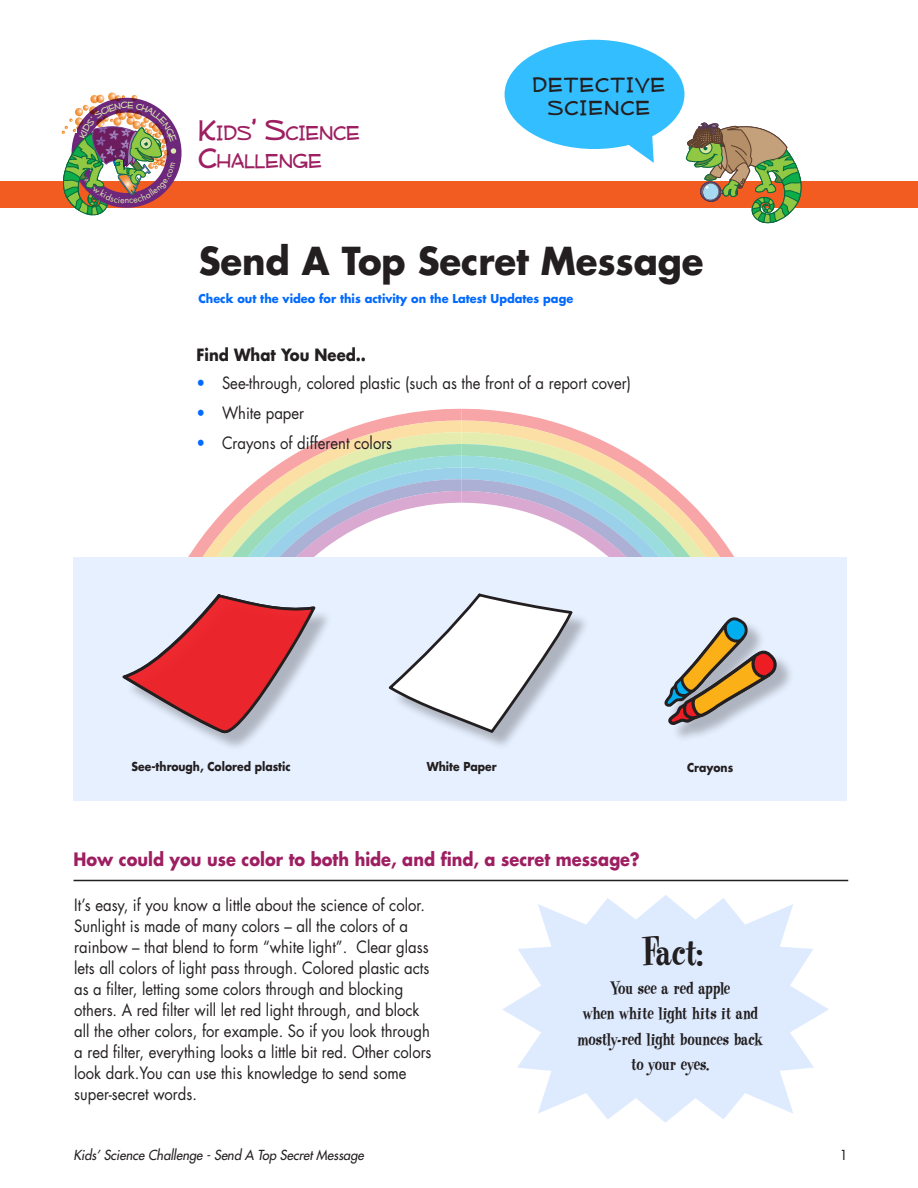
<style>
.page{position:relative;width:918px;height:1188px;background:#fff}
.page>*{position:absolute;margin:0;border:0;box-sizing:border-box;transform-origin:0 0}
.t1{font:42px "Heatwave";color:#231f20;scale:.9 1}
.t2{font:700 37.5px "Futura";letter-spacing:-.005em;color:#231f20;scale:.95 1}
.t3{font:26.25px "Mufferaw Free";letter-spacing:.045em;color:#231f20}
.t4{font:25.8px/28.3px "Mufferaw Free";letter-spacing:-.005em;color:#9e1f61;scale:.95 1}
.t5{font:19.5px "Heatwave";color:#231f20;scale:.9 1}
.t6{font:700 18px "Futura";color:#9e1f61;scale:.9 1}
.t7{font:16.5px/21px "Futura";color:#231f20;scale:.9 1}
.t8{font:700 16.5px "Futura";color:#231f20;scale:.9 1}
.t9{font:italic 13.5px "Futura";color:#231f20;scale:.95 1}
.t10{font:13.5px "Futura";color:#231f20;scale:.95 1}
.t11{font:700 12px "Futura";color:#231f20;scale:.9 1}
.t12{font:700 11.85px "Futura";color:#0069ff;scale:.95 1}
.s1{font-size:36.9px}
.s2{color:#0069ff}
</style>
<div class="page">
<svg style="left:376px;top:409px;width:85px;height:11px"></svg>
<svg style="left:461px;top:409px;width:85px;height:11px"></svg>
<svg style="left:340px;top:420px;width:121px;height:12px"></svg>
<svg style="left:461px;top:420px;width:122px;height:12px"></svg>
<svg style="left:313px;top:432px;width:148px;height:12px;background:#f2dab1"></svg>
<svg style="left:461px;top:432px;width:148px;height:12px;background:#f2dab1"></svg>
<svg style="left:188px;top:444px;width:273px;height:113px"></svg>
<svg style="left:461px;top:444px;width:273px;height:113px"></svg>
<svg style="left:192px;top:456px;width:269px;height:101px"></svg>
<svg style="left:461px;top:456px;width:269px;height:101px"></svg>
<svg style="left:204px;top:467px;width:257px;height:90px"></svg>
<svg style="left:461px;top:467px;width:257px;height:90px"></svg>
<svg style="left:217px;top:479px;width:244px;height:78px"></svg>
<svg style="left:461px;top:479px;width:245px;height:78px"></svg>
<svg style="left:229px;top:491px;width:232px;height:66px"></svg>
<svg style="left:461px;top:491px;width:233px;height:66px"></svg>
<div style="left:505px;top:40px;width:179px;height:109px;background:#33bfff;border-radius:50%"></div>
<svg style="left:616px;top:135px;width:38px;height:28px"></svg>
<div style="left:0;top:182px;width:918px;height:26px;background:#f25c21"></div>
<hr style="left:74px;top:880px;width:774px;height:1px;background:#231f20">
<svg style="left:677px;top:122px;width:128px;height:102px"></svg>
<div style="left:74px;top:557px;width:774px;height:244px;background:#e6f0ff"></div>
<div style="left:667px;top:619px;width:127px;height:123px;background:#231f20;opacity:.29"></div>
<svg style="left:664px;top:617px;width:117px;height:108px"></svg>
<div style="left:391px;top:596px;width:199px;height:155px;background:#231f20;opacity:.29"></div>
<svg style="left:389px;top:593px;width:183px;height:140px"></svg>
<div style="left:124px;top:596px;width:208px;height:155px;background:#231f20;opacity:.3"></div>
<svg style="left:122px;top:594px;width:194px;height:139px"></svg>
<svg style="left:60px;top:93px;width:117px;height:123px"></svg>
<p class="t4" style="left:198px;top:118px;width:172px"><span class="s1">K</span>ids<span class="s1">’ S</span>cience<br><span class="s1">C</span>hallenge</p>
<p class="t3" style="left:533px;top:72px;width:134px">detective</p>
<p class="t3" style="left:548px;top:95px;width:104px">science</p>
<p class="t2" style="left:199px;top:234px;width:533px">Send A Top Secret Message</p>
<p class="t12" style="left:198px;top:290px;width:396px">Check out the video for this activity on the Latest Updates page</p>
<p class="t8" style="left:196px;top:344px;width:190px">Find What You Need..</p>
<p class="t7" style="left:196px;top:372px;width:484px"><span class="s2">•</span> See-through, colored plastic (such as the front of a report cover)</p>
<p class="t7" style="left:196px;top:402px;width:121px"><span class="s2">•</span> White paper</p>
<p class="t7" style="left:196px;top:432px;width:219px"><span class="s2">•</span> Crayons of different colors</p>
<p class="t11" style="left:132px;top:759px;width:178px">See-through, Colored plastic</p>
<p class="t11" style="left:427px;top:758px;width:79px">White Paper</p>
<p class="t11" style="left:687px;top:759px;width:53px">Crayons</p>
<p class="t6" style="left:74px;top:846px;width:631px">How could you use color to both hide, and find, a secret message?</p>
<p class="t7" style="left:74px;top:895px;width:396px">It’s easy, if you know a little about the science of color.<br>Sunlight is made of many colors – all the colors of a rainbow – that blend to form “white light”. Clear glass lets all colors of light pass through. Colored plastic acts</p>
<p class="t7" style="left:74px;top:979px;width:399px">as a filter, letting some colors through and blocking others. A red filter will let red light through, and block all the other colors, for example. So if you look through a red filter, everything looks a little bit red. Other colors look dark.You can use this knowledge to send some</p>
<p class="t7" style="left:74px;top:1084px;width:138px">super-secret words.</p>
<p class="t1" style="left:642px;top:926px;width:70px">Fact:</p>
<p class="t5" style="left:611px;top:976px;width:135px">You see a red apple</p>
<p class="t5" style="left:583px;top:1001px;width:196px">when white light hits it and</p>
<p class="t5" style="left:578px;top:1027px;width:208px">mostly-red light bounces back</p>
<p class="t5" style="left:632px;top:1052px;width:88px">to your eyes.</p>
<p class="t9" style="left:74px;top:1146px;width:307px">Kids’ Science Challenge - Send A Top Secret Message</p>
<p class="t10" style="left:840px;top:1146px;width:9px">1</p>
</div>
